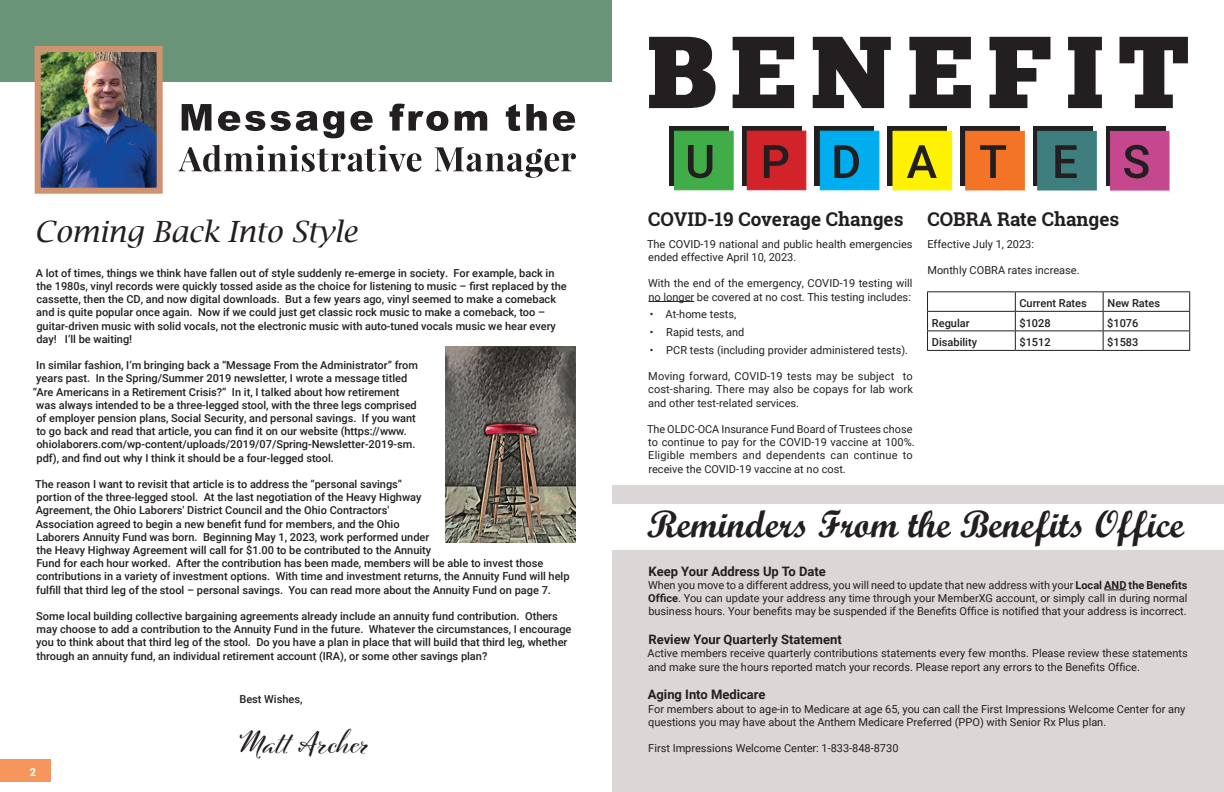
<style>
.page{position:relative;width:1224px;height:792px;background:#fff}
.page>*{position:absolute;margin:0;border:0;box-sizing:border-box;transform-origin:0 0}
.OLFBP_body{font:38px "Script MT Bold";color:#231f20}
.OLFBP_body-2{font:700 30px "Cinque Donne";color:#231f20}
.OLFBP_body-3{font:italic 29.3px "Lucida Bright";color:#231f20}
.Title_2{font:700 19px "Roboto Slab";color:#231f20}
.OLFBP_body-4{font:700 13px "Roboto";color:#231f20}
.OLFBP_body-5{font:500 11px/13.2px "Roboto";color:#231f20}
.OLFBP_body-6{font:11px/13.2px "Roboto";color:#231f20}
.OLFBP_body-7{font:700 11px "Roboto";color:#fff}
.s1{font-weight:700}
</style>
<div class="page">
<div style="left:0;top:0;width:612px;height:81px;background:#6a9478"></div>
<img style="left:42px;top:53px;width:114px;height:134px">
<div style="left:35px;top:46px;width:128px;height:148px;border:6px solid #cf9370"></div>
<svg style="left:179px;top:145px;width:397px;height:33px"></svg>
<svg style="left:182px;top:104px;width:393px;height:34px"></svg>
<div style="left:0;top:759px;width:51px;height:23px;background:#f6965d"></div>
<svg style="left:649px;top:37px;width:539px;height:71px"></svg>
<div style="left:670px;top:126px;width:59px;height:59px;background:#231f20"></div>
<div style="left:674px;top:131px;width:60px;height:59px;background:#41ad49;border:1px solid #41ad49"></div>
<div style="left:743px;top:127px;width:59px;height:59px;background:linear-gradient(to right,#231f20,#231f20)"></div>
<div style="left:747px;top:131px;width:59px;height:59px;background:#d2232a;border:1px solid #d2232a"></div>
<svg style="left:815px;top:127px;width:59px;height:59px"></svg>
<div style="left:820px;top:131px;width:59px;height:59px;background:#00aeef;border:1px solid #00aeef"></div>
<svg style="left:888px;top:126px;width:59px;height:59px"></svg>
<div style="left:893px;top:131px;width:59px;height:59px;background:#fff200;border:1px solid #fff200"></div>
<div style="left:960px;top:126px;width:59px;height:59px;background:#231f20"></div>
<div style="left:965px;top:131px;width:60px;height:59px;background:#f47427;border:1px solid #f47427"></div>
<div style="left:1034px;top:126px;width:59px;height:59px;background:#231f20"></div>
<div style="left:1037px;top:131px;width:60px;height:60px;background:#3e7e7f;border:1px solid #3e7e7f"></div>
<div style="left:1106px;top:126px;width:60px;height:60px;background:#231f20"></div>
<div style="left:1110px;top:131px;width:60px;height:60px;background:#c5478d;border:1px solid #c5478d"></div>
<svg style="left:688px;top:145px;width:24px;height:33px"></svg>
<svg style="left:764px;top:145px;width:24px;height:33px"></svg>
<svg style="left:834px;top:145px;width:25px;height:33px"></svg>
<svg style="left:907px;top:145px;width:30px;height:33px"></svg>
<svg style="left:980px;top:145px;width:26px;height:33px"></svg>
<svg style="left:1055px;top:145px;width:22px;height:33px"></svg>
<svg style="left:1124px;top:145px;width:25px;height:33px"></svg>
<hr style="left:648px;top:301px;width:46px;height:1px;background:#231f20">
<svg style="left:1015px;top:292px;width:1px;height:58px"></svg>
<svg style="left:1103px;top:292px;width:1px;height:58px"></svg>
<hr style="left:927px;top:291px;width:88px;height:1px;background:#231f20">
<hr style="left:1015px;top:291px;width:88px;height:1px;background:#231f20">
<hr style="left:1103px;top:291px;width:87px;height:1px;background:#231f20">
<hr style="left:927px;top:311px;width:88px;height:1px;background:#231f20">
<hr style="left:1015px;top:311px;width:88px;height:1px;background:#231f20">
<hr style="left:1103px;top:311px;width:87px;height:1px;background:#231f20">
<hr style="left:927px;top:331px;width:88px;height:1px;background:#231f20">
<svg style="left:927px;top:292px;width:1px;height:58px"></svg>
<hr style="left:1015px;top:331px;width:88px;height:1px;background:#231f20">
<hr style="left:1103px;top:331px;width:87px;height:1px;background:#231f20">
<svg style="left:1189px;top:292px;width:1px;height:58px"></svg>
<hr style="left:927px;top:350px;width:88px;height:1px;background:#231f20">
<hr style="left:1015px;top:350px;width:88px;height:1px;background:#231f20">
<hr style="left:1103px;top:350px;width:87px;height:1px;background:#231f20">
<div style="left:612px;top:486px;width:612px;height:306px;background:#dbd7d6"></div>
<svg style="left:1104px;top:590px;width:22px;height:1px"></svg>
<div style="left:612px;top:504px;width:612px;height:45px;background:#fff"></div>
<img style="left:445px;top:347px;width:131px;height:196px">
<p class="OLFBP_body-3" style="left:34px;top:215px;width:325px">Coming Back Into Style</p>
<p class="OLFBP_body-5" style="left:36px;top:266px;width:533px">A lot of times, things we think have fallen out of style suddenly re-emerge in society. For example, back in the 1980s, vinyl records were quickly tossed aside as the choice for listening to music – first replaced by the cassette, then the CD, and now digital downloads. But a few years ago, vinyl seemed to make a comeback and is quite popular once again. Now if we could just get classic rock music to make a comeback, too – guitar-driven music with solid vocals, not the electronic music with auto-tuned vocals music we hear every day! I’ll be waiting!</p>
<p class="OLFBP_body-5" style="left:36px;top:358px;width:383px">In similar fashion, I’m bringing back a “Message From the Administrator” from</p>
<p class="OLFBP_body-5" style="left:36px;top:371px;width:373px">years past. In the Spring/Summer 2019 newsletter, I wrote a message titled</p>
<p class="OLFBP_body-5" style="left:33px;top:385px;width:368px">“Are Americans in a Retirement Crisis?” In it, I talked about how retirement</p>
<p class="OLFBP_body-5" style="left:36px;top:398px;width:382px">was always intended to be a three-legged stool, with the three legs comprised</p>
<p class="OLFBP_body-5" style="left:36px;top:411px;width:381px">of employer pension plans, Social Security, and personal savings. If you want</p>
<p class="OLFBP_body-5" style="left:36px;top:424px;width:372px">to go back and read that article, you can find it on our website (https://www.</p>
<p class="OLFBP_body-5" style="left:36px;top:437px;width:381px">ohiolaborers.com/wp-content/uploads/2019/07/Spring-Newsletter-2019-sm.</p>
<p class="OLFBP_body-5" style="left:37px;top:451px;width:299px">pdf), and find out why I think it should be a four-legged stool.</p>
<p class="OLFBP_body-5" style="left:35px;top:477px;width:536px">The reason I want to revisit that article is to address the “personal savings”<br>portion of the three-legged stool. At the last negotiation of the Heavy Highway<br>Agreement, the Ohio Laborers' District Council and the Ohio Contractors'<br>Association agreed to begin a new benefit fund for members, and the Ohio<br>Laborers Annuity Fund was born. Beginning May 1, 2023, work performed under<br>the Heavy Highway Agreement will call for $1.00 to be contributed to the Annuity<br>Fund for each hour worked. After the contribution has been made, members will be able to invest those contributions in a variety of investment options. With time and investment returns, the Annuity Fund will help fulfill that third leg of the stool – personal savings. You can read more about the Annuity Fund on page 7.</p>
<p class="OLFBP_body-5" style="left:36px;top:609px;width:537px">Some local building collective bargaining agreements already include an annuity fund contribution. Others may choose to add a contribution to the Annuity Fund in the future. Whatever the circumstances, I encourage you to think about that third leg of the stool. Do you have a plan in place that will build that third leg, whether through an annuity fund, an individual retirement account (IRA), or some other savings plan?</p>
<p class="OLFBP_body-7" style="left:30px;top:765px;width:8px">2</p>
<p class="OLFBP_body-5" style="left:239px;top:692px;width:65px">Best Wishes,</p>
<p class="OLFBP_body-2" style="left:239px;top:724px;width:131px">Matt Archer</p>
<p class="Title_2" style="left:648px;top:206px;width:257px">COVID-19 Coverage Changes</p>
<p class="OLFBP_body-6" style="left:647px;top:237px;width:267px">The COVID-19 national and public health emergencies ended effective April 10, 2023.</p>
<p class="OLFBP_body-6" style="left:648px;top:277px;width:266px">With the end of the emergency, COVID-19 testing will no longer be covered at no cost. This testing includes:</p>
<p class="OLFBP_body-6" style="left:650px;top:307px;width:88px">• At-home tests,</p>
<p class="OLFBP_body-6" style="left:650px;top:325px;width:96px">• Rapid tests, and</p>
<p class="OLFBP_body-6" style="left:650px;top:343px;width:260px">• PCR tests (including provider administered tests).</p>
<p class="OLFBP_body-6" style="left:648px;top:369px;width:266px;text-align:justify">Moving forward, COVID-19 tests may be subject to cost-sharing. There may also be copays for lab work and other test-related services.</p>
<p class="OLFBP_body-6" style="left:647px;top:422px;width:269px">The OLDC-OCA Insurance Fund Board of Trustees chose to continue to pay for the COVID-19 vaccine at 100%.<br>Eligible members and dependents can continue to receive the COVID-19 vaccine at no cost.</p>
<p class="Title_2" style="left:927px;top:206px;width:193px">COBRA Rate Changes</p>
<p class="OLFBP_body-6" style="left:927px;top:237px;width:108px">Effective July 1, 2023:</p>
<p class="OLFBP_body-6" style="left:927px;top:263px;width:154px">Monthly COBRA rates increase.</p>
<p class="OLFBP_body-5" style="left:1019px;top:296px;width:69px">Current Rates</p>
<p class="OLFBP_body-5" style="left:1108px;top:296px;width:54px">New Rates</p>
<p class="OLFBP_body-5" style="left:932px;top:316px;width:39px">Regular</p>
<p class="OLFBP_body-5" style="left:1019px;top:316px;width:33px">$1028</p>
<p class="OLFBP_body-5" style="left:1107px;top:316px;width:33px">$1076</p>
<p class="OLFBP_body-5" style="left:932px;top:335px;width:47px">Disability</p>
<p class="OLFBP_body-5" style="left:1019px;top:335px;width:33px">$1512</p>
<p class="OLFBP_body-5" style="left:1107px;top:335px;width:33px">$1583</p>
<p class="OLFBP_body" style="left:647px;top:501px;width:539px">Reminders From the Benefits Office</p>
<p class="OLFBP_body-4" style="left:648px;top:562px;width:179px">Keep Your Address Up To Date</p>
<p class="OLFBP_body-6" style="left:648px;top:578px;width:541px;text-align:justify">When you move to a different address, you will need to update that new address with your <span class="s1">Local AND the Benefits Office</span>. You can update your address any time through your MemberXG account, or simply call in during normal business hours. Your benefits may be suspended if the Benefits Office is notified that your address is incorrect.</p>
<p class="OLFBP_body-4" style="left:648px;top:631px;width:195px">Review Your Quarterly Statement</p>
<p class="OLFBP_body-6" style="left:648px;top:647px;width:542px">Active members receive quarterly contributions statements every few months. Please review these statements and make sure the hours reported match your records. Please report any errors to the Benefits Office.</p>
<p class="OLFBP_body-4" style="left:648px;top:686px;width:119px">Aging Into Medicare</p>
<p class="OLFBP_body-6" style="left:648px;top:702px;width:539px">For members about to age-in to Medicare at age 65, you can call the First Impressions Welcome Center for any</p>
<p class="OLFBP_body-6" style="left:648px;top:715px;width:459px">questions you may have about the Anthem Medicare Preferred (PPO) with Senior Rx Plus plan.</p>
<p class="OLFBP_body-6" style="left:648px;top:741px;width:252px">First Impressions Welcome Center: 1-833-848-8730</p>
</div>
